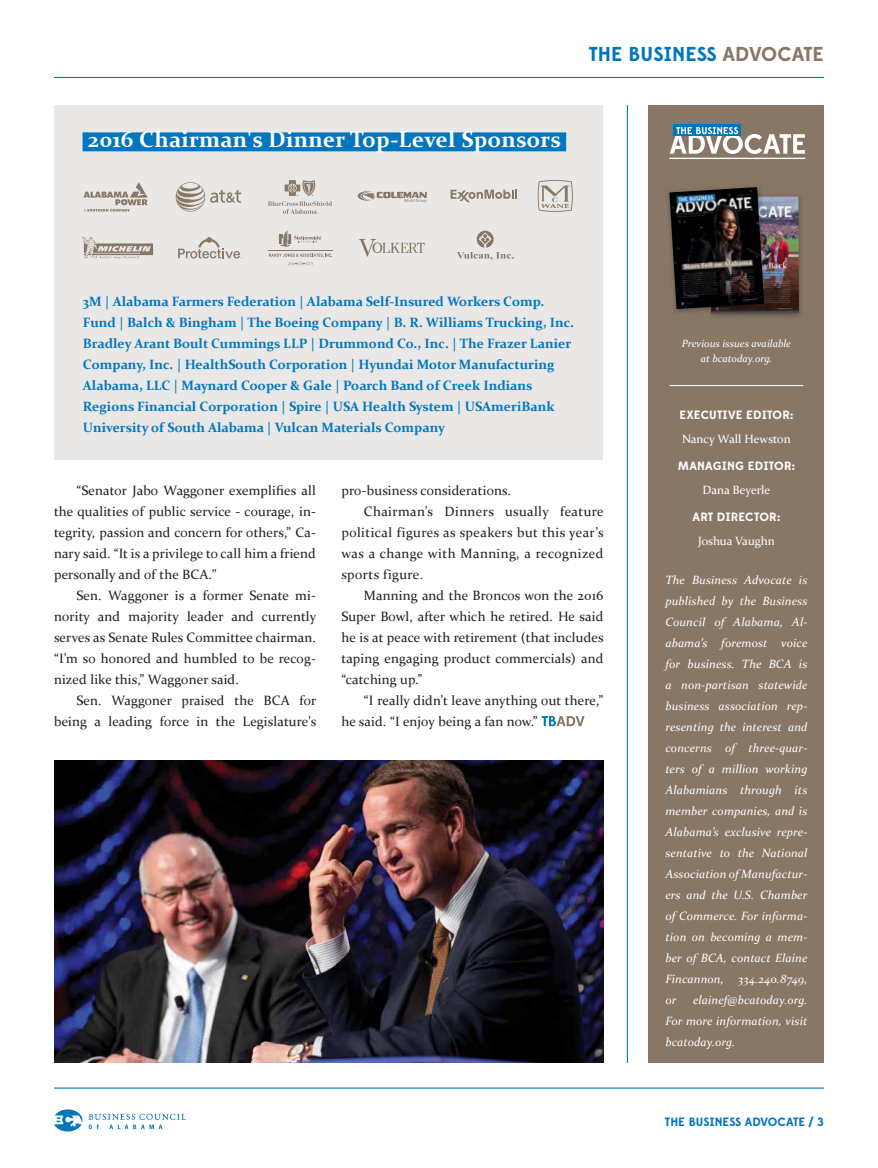
<style>
.page{position:relative;width:878px;height:1168px;background:#fff}
.page>*{position:absolute;margin:0;border:0;box-sizing:border-box;transform-origin:0 0}
.t1{font:700 22.65px "Constantia";letter-spacing:.01em;color:#fff}
.t2{font:700 20.1px "Edmondsans";color:#0076bd}
.t3{font:13.5px/21px "Constantia";letter-spacing:.01em;color:#231f20;text-align:justify}
.t4{font:700 13.5px/21px "Constantia";color:#0076bf}
.t5{font:13.5px "Constantia";letter-spacing:.03em;color:#231f20}
.t6{font:italic 12px/21px "Constantia";letter-spacing:.01em;color:#fff;text-align:justify}
.t7{font:700 12px "Edmondsans";letter-spacing:.01em;color:#fff}
.t8{font:12px "Constantia";color:#fff}
.t9{font:700 12px "Edmondsans";color:#0076bd}
.t10{font:italic 10.5px/15px "Constantia";color:#fff;text-align:center}
.s1{color:#887765}
</style>
<div class="page">
<svg style="left:89px;top:1114px;width:97px;height:15px"></svg>
<svg style="left:54px;top:1109px;width:28px;height:22px"></svg>
<hr style="left:54px;top:1087px;width:770px;height:1px;background:#0076bd">
<hr style="left:54px;top:77px;width:770px;height:1px;background:#0076bd">
<svg style="left:541px;top:716px;width:43px;height:10px"></svg>
<hr style="left:626px;top:105px;width:2px;height:958px;background:#0076bd">
<img style="left:54px;top:760px;width:549px;height:303px">
<div style="left:649px;top:105px;width:175px;height:958px;background:#887765"></div>
<hr style="left:669px;top:158px;width:136px;height:1px;background:#fff">
<div style="left:673px;top:124px;width:68px;height:12px;background:#0076bd"></div>
<svg style="left:669px;top:127px;width:136px;height:27px"></svg>
<div style="left:706px;top:193px;width:98px;height:126px;background:#231f20;opacity:.4"></div>
<img style="left:770px;top:196px;width:28px;height:118px">
<hr style="left:669px;top:385px;width:134px;height:1px;background:#fff">
<div style="left:665px;top:183px;width:105px;height:132px;background:#231f20;opacity:.4"></div>
<img style="left:669px;top:187px;width:95px;height:122px">
<div style="left:54px;top:105px;width:549px;height:354px;background:#e9e8e7"></div>
<div style="left:82px;top:132px;width:484px;height:19px;background:#0076bf"></div>
<svg style="left:83px;top:182px;width:65px;height:30px"></svg>
<svg style="left:268px;top:180px;width:64px;height:34px"></svg>
<svg style="left:176px;top:182px;width:65px;height:30px"></svg>
<svg style="left:450px;top:190px;width:69px;height:12px"></svg>
<svg style="left:537px;top:180px;width:36px;height:32px"></svg>
<svg style="left:359px;top:239px;width:66px;height:18px"></svg>
<svg style="left:178px;top:237px;width:64px;height:21px"></svg>
<hr style="left:268px;top:250px;width:64px;height:1px;background:#887765">
<svg style="left:269px;top:254px;width:63px;height:11px"></svg>
<svg style="left:279px;top:230px;width:43px;height:17px"></svg>
<svg style="left:457px;top:252px;width:56px;height:8px"></svg>
<svg style="left:476px;top:231px;width:17px;height:17px"></svg>
<svg style="left:357px;top:191px;width:69px;height:12px"></svg>
<svg style="left:82px;top:237px;width:71px;height:22px"></svg>
<h1 class="t1" style="left:88px;top:124px;width:474px">2016 Chairman's Dinner Top-Level Sponsors</h1>
<h2 class="t2" style="left:588px;top:41px;width:237px">THE BUSINESS <span class="s1">ADVOCATE</span></h2>
<p class="t4" style="left:83px;top:290px;width:492px">3M | Alabama Farmers Federation | Alabama Self-Insured Workers Comp.<br>Fund | Balch &amp; Bingham | The Boeing Company | B. R. Williams Trucking, Inc.<br>Bradley Arant Boult Cummings LLP | Drummond Co., Inc. | The Frazer Lanier Company, Inc. | HealthSouth Corporation | Hyundai Motor Manufacturing Alabama, LLC | Maynard Cooper &amp; Gale | Poarch Band of Creek Indians Regions Financial Corporation | Spire | USA Health System | USAmeriBank University of South Alabama | Vulcan Materials Company</p>
<p class="t3" style="left:54px;top:479px;width:263px;text-indent:23px">“Senator Jabo Waggoner exemplifies all the qualities of public service - courage, in&shy;tegrity, passion and concern for others,” Ca&shy;nary said. “It is a privilege to call him a friend personally and of the BCA."</p>
<p class="t3" style="left:54px;top:584px;width:264px;text-indent:23px">Sen. Waggoner is a former Senate mi&shy;nority and majority leader and currently serves as Senate Rules Committee chairman. “I’m so honored and humbled to be recog&shy;nized like this,” Waggoner said.</p>
<p class="t3" style="left:54px;top:689px;width:264px;text-align:right">Sen. Waggoner praised the BCA for being a leading force in the Legislature’s</p>
<p class="t3" style="left:341px;top:479px;width:171px">pro-business considerations.</p>
<p class="t5" style="left:364px;top:502px;width:241px">Chairman’s Dinners usually feature</p>
<p class="t5" style="left:341px;top:523px;width:264px">political figures as speakers but this year’s</p>
<p class="t5" style="left:341px;top:544px;width:263px">was a change with Manning, a recognized</p>
<p class="t5" style="left:341px;top:565px;width:83px">sports figure.</p>
<p class="t3" style="left:364px;top:584px;width:241px">Manning and the Broncos won the 2016</p>
<p class="t3" style="left:341px;top:605px;width:263px">Super Bowl, after which he retired. He said</p>
<p class="t3" style="left:341px;top:626px;width:264px">he is at peace with retirement (that includes</p>
<p class="t3" style="left:341px;top:647px;width:263px">taping engaging product commercials) and</p>
<p class="t3" style="left:341px;top:668px;width:82px">“catching up.”</p>
<p class="t3" style="left:364px;top:689px;width:241px">“I really didn’t leave anything out there,”</p>
<p class="t3" style="left:341px;top:710px;width:198px">he said. “I enjoy being a fan now.”</p>
<p class="t10" style="left:681px;top:336px;width:111px">Previous issues available at bcatoday.org.</p>
<p class="t7" style="left:679px;top:408px;width:115px">EXECUTIVE EDITOR:</p>
<p class="t8" style="left:682px;top:431px;width:110px">Nancy Wall Hewston</p>
<p class="t7" style="left:678px;top:459px;width:118px">MANAGING EDITOR:</p>
<p class="t8" style="left:702px;top:482px;width:69px">Dana Beyerle</p>
<p class="t7" style="left:692px;top:510px;width:89px">ART DIRECTOR:</p>
<p class="t8" style="left:698px;top:533px;width:78px">Joshua Vaughn</p>
<p class="t6" style="left:665px;top:569px;width:143px">The Business Advocate is published by the Business Council of Alabama, Al&shy;abama’s foremost voice for business. The BCA is a non-partisan statewide business association rep&shy;resenting the interest and concerns of three-quar&shy;ters of a million working Alabamians through its member companies, and is Alabama’s exclusive repre&shy;sentative to the National Association of Manufactur&shy;ers and the U.S. Chamber of Commerce. For informa&shy;tion on becoming a mem&shy;ber of BCA, contact Elaine Fincannon, 334.240.8749, or</p>
<p class="t6" style="left:665px;top:989px;width:143px;text-indent:28px">elainef@bcatoday.org.<br>For more information, visit bcatoday.org.</p>
<p class="t9" style="left:665px;top:1114px;width:160px">THE BUSINESS ADVOCATE / 3</p>
</div>
